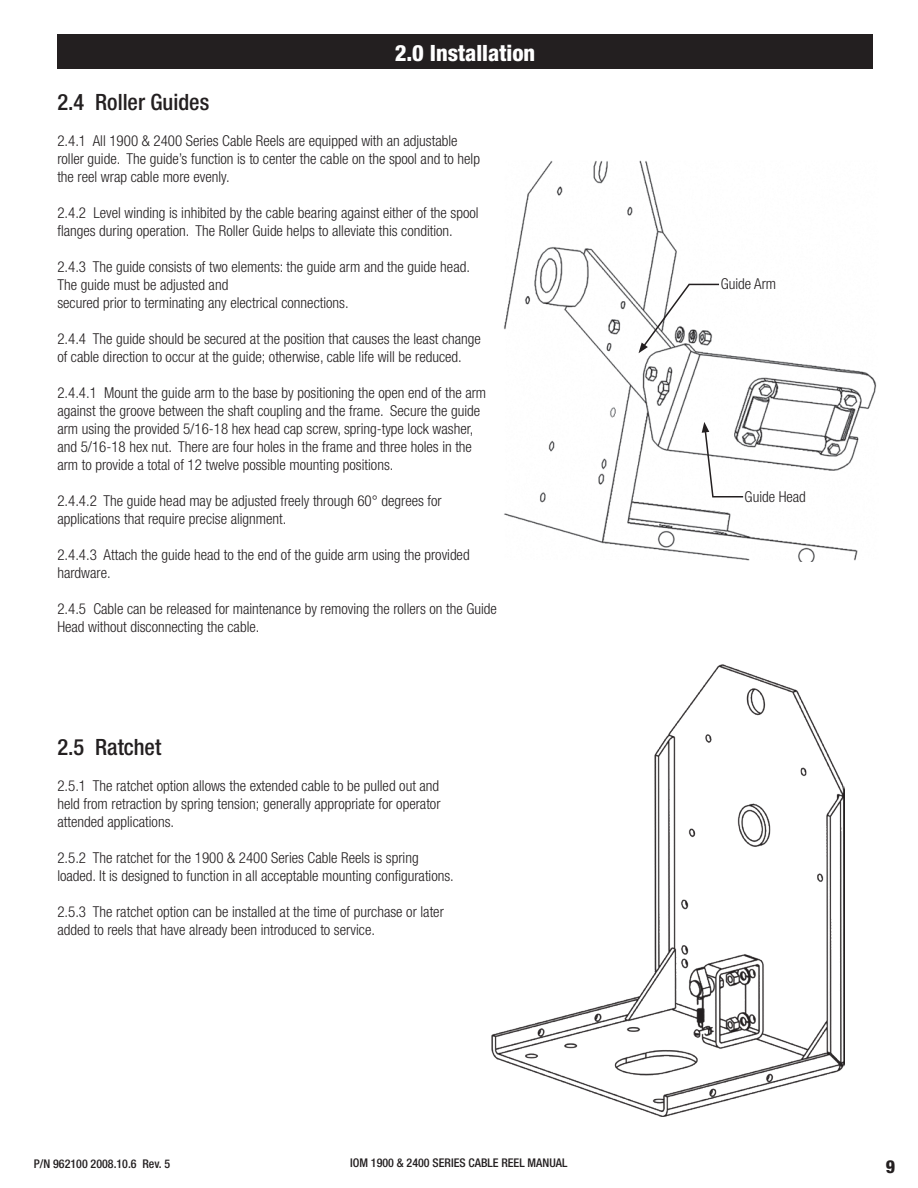
<style>
.page{position:relative;width:918px;height:1188px;background:#fff}
.page>*{position:absolute;margin:0;border:0;box-sizing:border-box;transform-origin:0 0}
.t1{font:500 condensed 22.5px "Helvetica Neue LT";color:#231f20}
.t2{font:800 condensed 22.5px "Helvetica Neue LT";color:#fff}
.t3{font:800 condensed 18px "Helvetica Neue LT";color:#231f20}
.t4{font:300 condensed 15px/18px "Helvetica Neue LT";color:#231f20}
.t5{font:500 condensed 12px "Helvetica Neue LT";color:#231f20}
</style>
<div class="page">
<div style="left:57px;top:35px;width:816px;height:34px;background:#231f20"></div>
<img style="left:492px;top:664px;width:353px;height:453px">
<img style="left:504px;top:160px;width:373px;height:401px">
<svg style="left:639px;top:283px;width:82px;height:70px"></svg>
<svg style="left:702px;top:422px;width:43px;height:76px"></svg>
<h1 class="t2" style="left:395px;top:39px;width:142px">2.0 Installation</h1>
<h1 class="t1" style="left:57px;top:89px;width:153px">2.4 ROLLER GUIDES</h1>
<p class="t4" style="left:57px;top:132px;width:424px">2.4.1 All 1900 &amp; 2400 Series Cable Reels are equipped with an adjustable roller guide. The guide’s function is to center the cable on the spool and to help the reel wrap cable more evenly.</p>
<p class="t4" style="left:57px;top:204px;width:423px">2.4.2 Level winding is inhibited by the cable bearing against either of the spool flanges during operation. The Roller Guide helps to alleviate this condition.</p>
<p class="t4" style="left:57px;top:258px;width:414px">2.4.3 The guide consists of two elements: the guide arm and the guide head.<br>The guide must be adjusted and<br>secured prior to terminating any electrical connections.</p>
<p class="t4" style="left:57px;top:330px;width:425px">2.4.4 The guide should be secured at the position that causes the least change of cable direction to occur at the guide; otherwise, cable life will be reduced.</p>
<p class="t4" style="left:57px;top:384px;width:430px">2.4.4.1 Mount the guide arm to the base by positioning the open end of the arm against the groove between the shaft coupling and the frame. Secure the guide arm using the provided 5/16-18 hex head cap screw, spring-type lock washer, and 5/16-18 hex nut. There are four holes in the frame and three holes in the arm to provide a total of 12 twelve possible mounting positions.</p>
<p class="t4" style="left:57px;top:492px;width:386px">2.4.4.2 The guide head may be adjusted freely through 60° degrees for applications that require precise alignment.</p>
<p class="t4" style="left:57px;top:546px;width:414px">2.4.4.3 Attach the guide head to the end of the guide arm using the provided hardware.</p>
<p class="t4" style="left:57px;top:600px;width:441px">2.4.5 Cable can be released for maintenance by removing the rollers on the Guide<br>Head without disconnecting the cable.</p>
<h1 class="t1" style="left:57px;top:733px;width:105px">2.5 RATCHET</h1>
<p class="t4" style="left:57px;top:776px;width:385px;text-align:justify">2.5.1 The ratchet option allows the extended cable to be pulled out and held from retraction by spring tension; generally appropriate for operator attended applications.</p>
<p class="t4" style="left:57px;top:848px;width:398px">2.5.2 The ratchet for the 1900 &amp; 2400 Series Cable Reels is spring loaded. It is designed to function in all acceptable mounting configurations.</p>
<p class="t4" style="left:57px;top:902px;width:388px">2.5.3 The ratchet option can be installed at the time of purchase or later added to reels that have already been introduced to service.</p>
<p class="t5" style="left:34px;top:1156px;width:138px">P/N 962100 2008.10.6 REV. 5</p>
<p class="t5" style="left:350px;top:1156px;width:219px">IOM 1900 &amp; 2400 SERIES CABLE REEL MANUAL</p>
<p class="t4" style="left:721px;top:275px;width:57px">Guide Arm</p>
<p class="t4" style="left:745px;top:487px;width:63px">Guide Head</p>
<p class="t3" style="left:886px;top:1155px;width:11px">9</p>
</div>
